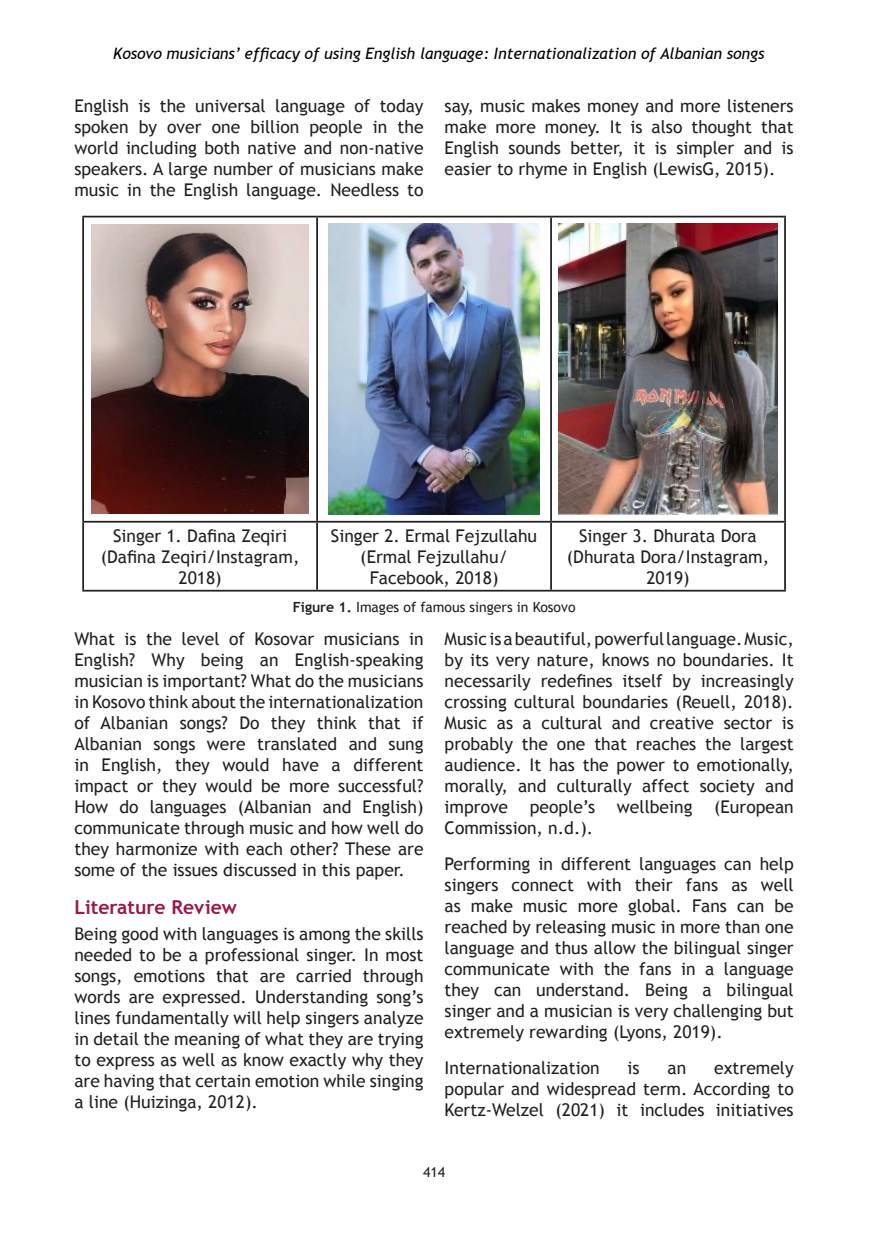
<style>
.page{position:relative;width:893px;height:1241px;background:#fff}
.page>*{position:absolute;margin:0;border:0;box-sizing:border-box;transform-origin:0 0}
.Metin_-_Başlık_1{font:700 19.25px "Trebuchet MS";color:#9b1746}
.Metin_-_Gövde{font:17.5px/21px "Trebuchet MS";color:#231f20;text-align:justify}
.t1{font:italic 15.75px "Trebuchet MS";color:#000}
.Örnek{font:14px "Trebuchet MS";color:#231f20}
.s1{font-weight:700}
</style>
<div class="page">
<hr style="left:82px;top:216px;width:235px;height:1px;background:#231f20">
<hr style="left:82px;top:217px;width:2px;height:304px;background:#231f20">
<hr style="left:317px;top:216px;width:234px;height:1px;background:#231f20">
<hr style="left:316px;top:217px;width:2px;height:304px;background:#231f20">
<hr style="left:551px;top:216px;width:235px;height:1px;background:#231f20">
<hr style="left:550px;top:217px;width:2px;height:304px;background:#231f20">
<hr style="left:784px;top:217px;width:2px;height:304px;background:#231f20">
<hr style="left:82px;top:521px;width:235px;height:1px;background:#231f20">
<hr style="left:82px;top:522px;width:2px;height:67px;background:#231f20">
<hr style="left:317px;top:521px;width:234px;height:1px;background:#231f20">
<hr style="left:316px;top:522px;width:2px;height:67px;background:#231f20">
<hr style="left:551px;top:521px;width:235px;height:1px;background:#231f20">
<hr style="left:550px;top:522px;width:2px;height:67px;background:#231f20">
<hr style="left:784px;top:522px;width:2px;height:67px;background:#231f20">
<hr style="left:82px;top:589px;width:235px;height:2px;background:#231f20">
<hr style="left:317px;top:589px;width:234px;height:2px;background:#231f20">
<hr style="left:551px;top:589px;width:235px;height:2px;background:#231f20">
<img style="left:92px;top:225px;width:217px;height:288px">
<img style="left:329px;top:223px;width:210px;height:291px">
<img style="left:559px;top:223px;width:218px;height:291px">
<p class="t1" style="left:113px;top:44px;width:653px">Kosovo musicians’ efficacy of using English language: Internationalization of Albanian songs</p>
<p class="Metin_-_Gövde" style="left:74px;top:96px;width:351px">English is the universal language of today spoken by over one billion people in the world including both native and non-native speakers. A large number of musicians make music in the English language. Needless to</p>
<p class="Metin_-_Gövde" style="left:445px;top:96px;width:351px">say, music makes money and more listeners make more money. It is also thought that English sounds better, it is simpler and is easier to rhyme in English (LewisG, 2015).</p>
<p class="Metin_-_Gövde" style="left:113px;top:525px;width:175px">Singer 1. Dafina Zeqiri</p>
<p class="Metin_-_Gövde" style="left:101px;top:546px;width:200px;text-align:center">(Dafina Zeqiri/Instagram,<br>2018)</p>
<p class="Metin_-_Gövde" style="left:331px;top:525px;width:208px;text-align:center">Singer 2. Ermal Fejzullahu (Ermal Fejzullahu/<br>Facebook, 2018)</p>
<p class="Metin_-_Gövde" style="left:579px;top:525px;width:179px">Singer 3. Dhurata Dora</p>
<p class="Metin_-_Gövde" style="left:567px;top:546px;width:204px;text-align:center">(Dhurata Dora/Instagram,<br>2019)</p>
<p class="Örnek" style="left:293px;top:598px;width:284px"><span class="s1">Figure 1.</span> Images of famous singers in Kosovo</p>
<p class="Metin_-_Gövde" style="left:74px;top:628px;width:351px">What is the level of Kosovar musicians in English? Why being an English-speaking musician is important? What do the musicians in Kosovo think about the internationalization of Albanian songs? Do they think that if Albanian songs were translated and sung in English, they would have a different impact or they would be more successful?<br>How do languages (Albanian and English) communicate through music and how well do they harmonize with each other? These are some of the issues discussed in this paper.</p>
<p class="Metin_-_Başlık_1" style="left:74px;top:894px;width:164px">Literature Review</p>
<p class="Metin_-_Gövde" style="left:74px;top:923px;width:351px">Being good with languages is among the skills needed to be a professional singer. In most songs, emotions that are carried through words are expressed. Understanding song’s lines fundamentally will help singers analyze in detail the meaning of what they are trying to express as well as know exactly why they are having that certain emotion while singing a line (Huizinga, 2012).</p>
<p class="Metin_-_Gövde" style="left:445px;top:628px;width:351px">Music is a beautiful, powerful language. Music, by its very nature, knows no boundaries. It necessarily redefines itself by increasingly crossing cultural boundaries (Reuell, 2018).<br>Music as a cultural and creative sector is probably the one that reaches the largest audience. It has the power to emotionally, morally, and culturally affect society and improve people’s wellbeing (European Commission, n.d.).</p>
<p class="Metin_-_Gövde" style="left:445px;top:853px;width:351px">Performing in different languages can help singers connect with their fans as well as make music more global. Fans can be reached by releasing music in more than one language and thus allow the bilingual singer communicate with the fans in a language they can understand. Being a bilingual singer and a musician is very challenging but extremely rewarding (Lyons, 2019).</p>
<p class="Metin_-_Gövde" style="left:445px;top:1056px;width:157px">Internationalization</p>
<p class="Metin_-_Gövde" style="left:628px;top:1056px;width:14px">is</p>
<p class="Metin_-_Gövde" style="left:668px;top:1056px;width:20px">an</p>
<p class="Metin_-_Gövde" style="left:445px;top:1056px;width:351px;text-indent:270px">extremely popular and widespread term. According to Kertz-Welzel (2021) it includes initiatives</p>
<p class="Örnek" style="left:423px;top:1163px;width:24px">414</p>
</div>
